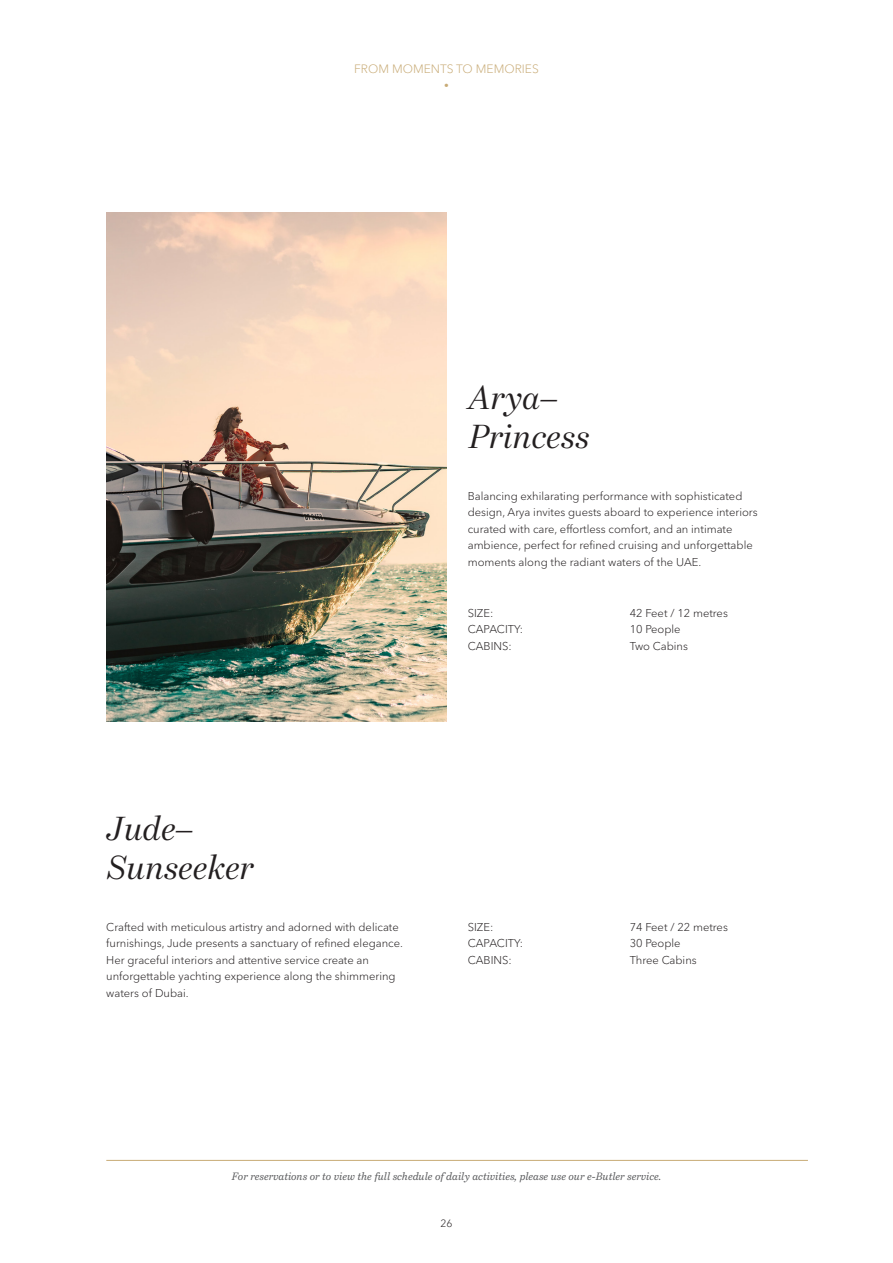
<style>
.page{position:relative;width:893px;height:1263px;background:#fff}
.page>*{position:absolute;margin:0;border:0;box-sizing:border-box;transform-origin:0 0}
.t1{font:italic 33px "Bressay Display";color:#231f20}
.t2{font:15px "Bressay Display";color:#c8ab76}
.t3{font:300 12px "Avenir Next World";color:#c8ab76}
.Descriptions{font:300 11.25px/16.5px "Avenir Next World";color:#231f20}
.t4{font:italic 10.5px "Bressay";color:#57585a}
.t5{font:300 10.5px "Avenir Next World";color:#231f20}
</style>
<div class="page">
<hr style="left:106px;top:1160px;width:702px;height:1px;background:#c8ab76">
<img style="left:106px;top:213px;width:340px;height:509px">
<p class="t3" style="left:354px;top:59px;width:186px">FROM MOMENTS TO MEMORIES</p>
<h2 class="t2" style="left:444px;top:77px;width:7px">•</h2>
<p class="t1" style="left:468px;top:377px;width:91px">Arya–</p>
<p class="t1" style="left:468px;top:416px;width:123px">Princess</p>
<p class="Descriptions" style="left:468px;top:488px;width:292px">Balancing exhilarating performance with sophisticated design, Arya invites guests aboard to experience interiors curated with care, effortless comfort, and an intimate ambience, perfect for refined cruising and unforgettable moments along the radiant waters of the UAE.</p>
<p class="Descriptions" style="left:468px;top:605px;width:27px">SIZE:</p>
<p class="Descriptions" style="left:630px;top:605px;width:100px">42 Feet / 12 metres</p>
<p class="Descriptions" style="left:468px;top:621px;width:57px">CAPACITY:</p>
<p class="Descriptions" style="left:630px;top:621px;width:52px">10 People</p>
<p class="Descriptions" style="left:468px;top:638px;width:46px">CABINS:</p>
<p class="Descriptions" style="left:630px;top:638px;width:60px">Two Cabins</p>
<p class="t1" style="left:106px;top:808px;width:87px">Jude–</p>
<p class="t1" style="left:106px;top:847px;width:149px">Sunseeker</p>
<p class="Descriptions" style="left:106px;top:918px;width:298px">Crafted with meticulous artistry and adorned with delicate furnishings, Jude presents a sanctuary of refined elegance.<br>Her graceful interiors and attentive service create an unforgettable yachting experience along the shimmering waters of Dubai.</p>
<p class="Descriptions" style="left:468px;top:918px;width:27px">SIZE:</p>
<p class="Descriptions" style="left:630px;top:918px;width:100px">74 Feet / 22 metres</p>
<p class="Descriptions" style="left:468px;top:935px;width:57px">CAPACITY:</p>
<p class="Descriptions" style="left:630px;top:935px;width:52px">30 People</p>
<p class="Descriptions" style="left:468px;top:951px;width:46px">CABINS:</p>
<p class="Descriptions" style="left:630px;top:951px;width:68px">Three Cabins</p>
<p class="t4" style="left:232px;top:1170px;width:431px">For reservations or to view the full schedule of daily activities, please use our e-Butler service.</p>
<p class="t5" style="left:440px;top:1215px;width:14px">26</p>
</div>
